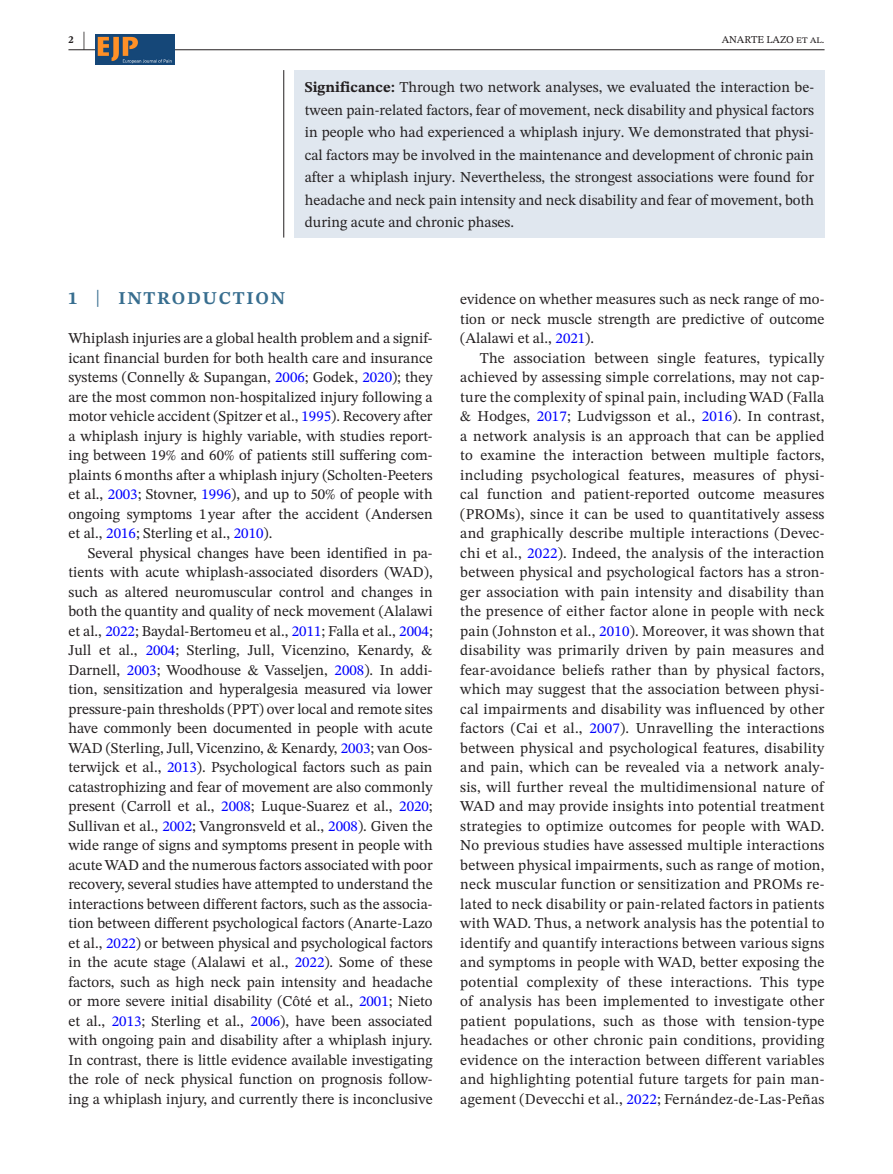
<style>
.page{position:relative;width:893px;height:1174px;background:#fff}
.page>*{position:absolute;margin:0;border:0;box-sizing:border-box;transform-origin:0 0}
.t1{font:700 18px "STIX Two Text";letter-spacing:.1em;color:#386e8f}
.t2{font:15px/19.5px "STIX Two Text";color:#231f20;text-align:justify}
.t3{font:10.5px "STIX Two Text";color:#231f20}
.t4{font:700 10.5px "STIX Two Text";color:#231f20}
.s1{font-size:21px}
.s2{font-weight:700}
.s3{font-weight:400;font-size:23.7px}
.s4{color:#00f}
</style>
<div class="page">
<hr style="left:68px;top:49px;width:756px;height:1px;background:#231f20">
<img style="left:95px;top:35px;width:79px;height:30px">
<div style="left:294px;top:70px;width:530px;height:167px;background:#e0e7ef"></div>
<hr style="left:283px;top:70px;width:1px;height:167px;background:#231f20">
<p class="t4" style="left:68px;top:32px;width:18px">2 <span class="s1">|</span></p>
<p class="t3" style="left:722px;top:32px;width:104px">ANARTE LAZO et al.</p>
<p class="t2" style="left:305px;top:76px;width:511px;line-height:22.5px"><span class="s2">Significance:</span> Through two network analyses, we evaluated the interaction be&shy;tween pain-related factors, fear of movement, neck disability and physical factors in people who had experienced a whiplash injury. We demonstrated that physi&shy;cal factors may be involved in the maintenance and development of chronic pain after a whiplash injury. Nevertheless, the strongest associations were found for headache and neck pain intensity and neck disability and fear of movement, both during acute and chronic phases.</p>
<p class="t1" style="left:68px;top:285px;width:218px">1 <span class="s3">|</span> INTRODUCTION</p>
<p class="t2" style="left:68px;top:328px;width:366px">Whiplash injuries are a global health problem and a signif&shy;icant financial burden for both health care and insurance systems (Connelly &amp; Supangan, <span class="s4">2006</span>; Godek, <span class="s4">2020</span>); they are the most common non-hospitalized injury following a motor vehicle accident (Spitzer et al., <span class="s4">1995</span>). Recovery after a whiplash injury is highly variable, with studies report&shy;ing between 19% and 60% of patients still suffering com&shy;plaints 6months after a whiplash injury (Scholten-Peeters et al., <span class="s4">2003</span>; Stovner, <span class="s4">1996</span>), and up to 50% of people with ongoing symptoms 1 year after the accident (Andersen et al., <span class="s4">2016</span>; Sterling et al., <span class="s4">2010</span>).</p>
<p class="t2" style="left:68px;top:543px;width:366px;text-indent:20px">Several physical changes have been identified in pa&shy;tients with acute whiplash-associated disorders (WAD), such as altered neuromuscular control and changes in both the quantity and quality of neck movement (Alalawi et al., <span class="s4">2022</span>; Baydal-Bertomeu et al., <span class="s4">2011</span>; Falla et al., <span class="s4">2004</span>; Jull et al., <span class="s4">2004</span>; Sterling, Jull, Vicenzino, Kenardy, &amp; Darnell, <span class="s4">2003</span>; Woodhouse &amp; Vasseljen, <span class="s4">2008</span>). In addi&shy;tion, sensitization and hyperalgesia measured via lower pressure-pain thresholds (PPT) over local and remote sites have commonly been documented in people with acute WAD (Sterling, Jull, Vicenzino, &amp; Kenardy, <span class="s4">2003</span>; van Oos&shy;terwijck et al., <span class="s4">2013</span>). Psychological factors such as pain catastrophizing and fear of movement are also commonly present (Carroll et al., <span class="s4">2008</span>; Luque-Suarez et al., <span class="s4">2020</span>; Sullivan et al., <span class="s4">2002</span>; Vangronsveld et al., <span class="s4">2008</span>). Given the wide range of signs and symptoms present in people with acute WAD and the numerous factors associated with poor recovery, several studies have attempted to understand the interactions between different factors, such as the associa&shy;tion between different psychological factors (Anarte-Lazo et al., <span class="s4">2022</span>) or between physical and psychological factors in the acute stage (Alalawi et al., <span class="s4">2022</span>). Some of these factors, such as high neck pain intensity and headache or more severe initial disability (Côté et al., <span class="s4">2001</span>; Nieto et al., <span class="s4">2013</span>; Sterling et al., <span class="s4">2006</span>), have been associated with ongoing pain and disability after a whiplash injury.<br>In contrast, there is little evidence available investigating the role of neck physical function on prognosis follow&shy;ing a whiplash injury, and currently there is inconclusive</p>
<p class="t2" style="left:460px;top:289px;width:366px">evidence on whether measures such as neck range of mo&shy;tion or neck muscle strength are predictive of outcome (Alalawi et al., <span class="s4">2021</span>).</p>
<p class="t2" style="left:460px;top:348px;width:366px;text-indent:20px">The association between single features, typically achieved by assessing simple correlations, may not cap&shy;ture the complexity of spinal pain, including WAD (Falla &amp; Hodges, <span class="s4">2017</span>; Ludvigsson et al., <span class="s4">2016</span>). In contrast, a network analysis is an approach that can be applied to examine the interaction between multiple factors, including psychological features, measures of physi&shy;cal function and patient-reported outcome measures (PROMs), since it can be used to quantitatively assess and graphically describe multiple interactions (Devec&shy;chi et al., <span class="s4">2022</span>). Indeed, the analysis of the interaction between physical and psychological factors has a stron&shy;ger association with pain intensity and disability than the presence of either factor alone in people with neck pain (Johnston et al., <span class="s4">2010</span>). Moreover, it was shown that disability was primarily driven by pain measures and fear-avoidance beliefs rather than by physical factors, which may suggest that the association between physi&shy;cal impairments and disability was influenced by other factors (Cai et al., <span class="s4">2007</span>). Unravelling the interactions between physical and psychological features, disability and pain, which can be revealed via a network analy&shy;sis, will further reveal the multidimensional nature of WAD and may provide insights into potential treatment strategies to optimize outcomes for people with WAD.<br>No previous studies have assessed multiple interactions between physical impairments, such as range of motion, neck muscular function or sensitization and PROMs re&shy;lated to neck disability or pain-related factors in patients with WAD. Thus, a network analysis has the potential to identify and quantify interactions between various signs and symptoms in people with WAD, better exposing the potential complexity of these interactions. This type of analysis has been implemented to investigate other patient populations, such as those with tension-type headaches or other chronic pain conditions, providing evidence on the interaction between different variables and highlighting potential future targets for pain man&shy;agement (Devecchi et al., <span class="s4">2022</span>; Fernández-de-Las-Peñas</p>
</div>
